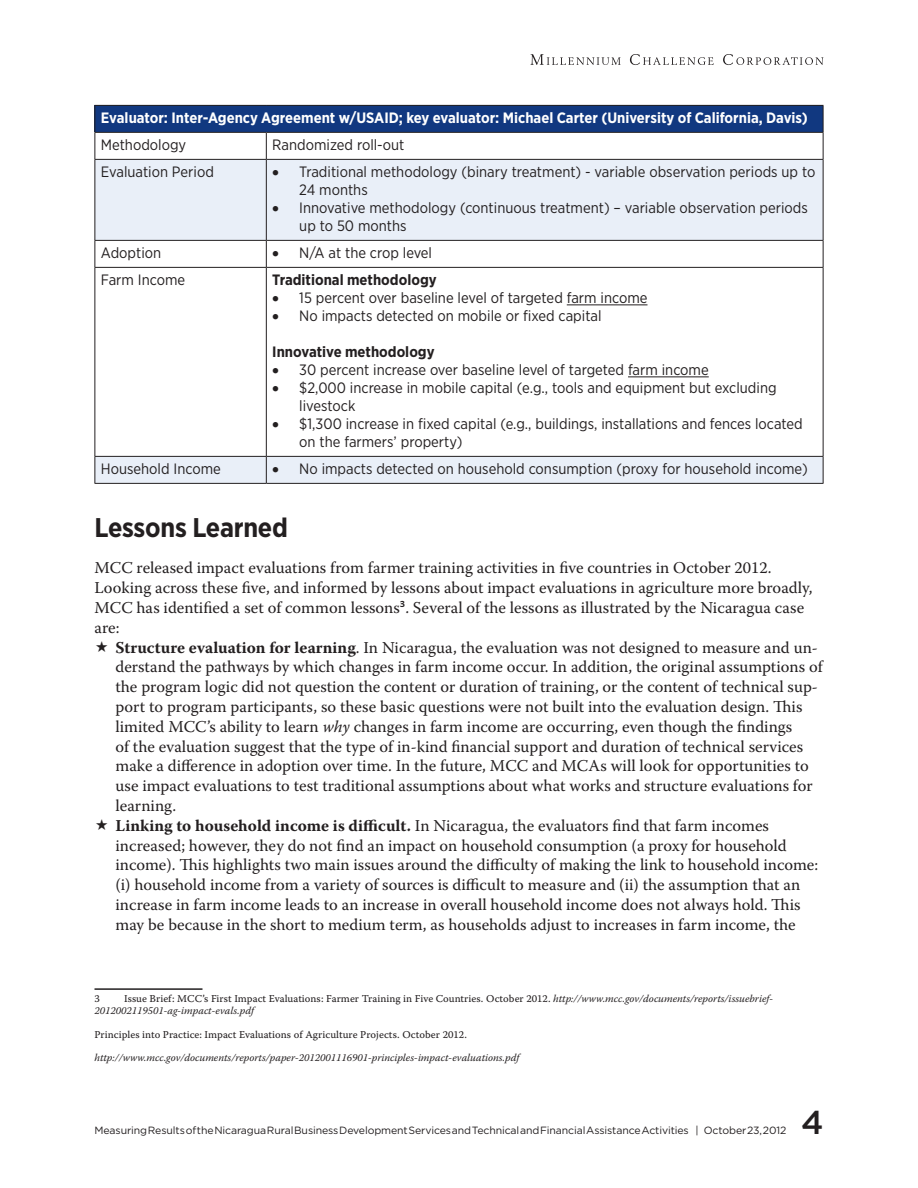
<style>
.page{position:relative;width:918px;height:1188px;background:#fff}
.page>*{position:absolute;margin:0;border:0;box-sizing:border-box;transform-origin:0 0}
.t1{font:500 33px "Gotham";color:#231f20}
.Heading_2{font:700 27px "Gotham Narrow";letter-spacing:-.01em;color:#231f20}
.t2{font:16.5px/19.8px "Warnock Pro";color:#231f20}
.t3{font:15px/18px "Gotham Narrow";color:#231f20}
.t4{font:700 15px "Gotham Narrow";color:#fff}
.t5{font:700 15px "Gotham Narrow";color:#231f20}
.Footnote_Text{font:10.5px/12.6px "Warnock Pro Capt";color:#231f20}
.t6{font:10.5px "Gotham";letter-spacing:-.01em;color:#231f20}
.Footnote_Text-2{font:italic 10.5px "Warnock Pro";color:#231f20}
.s1{font-family:"Calibri"}
.s2{font-weight:700}
.s3{font-style:italic}
.s4{font-family:"Warnock Pro";font-style:italic}
</style>
<div class="page">
<svg style="left:530px;top:54px;width:91px;height:11px"></svg>
<svg style="left:630px;top:54px;width:84px;height:11px"></svg>
<svg style="left:723px;top:54px;width:101px;height:11px"></svg>
<div style="left:95px;top:105px;width:728px;height:27px;background:#113880"></div>
<svg style="left:95px;top:160px;width:728px;height:323px"></svg>
<hr style="left:94px;top:105px;width:172px;height:1px;background:#231f20">
<hr style="left:266px;top:105px;width:558px;height:1px;background:#231f20">
<hr style="left:94px;top:132px;width:172px;height:1px;background:#231f20">
<svg style="left:94px;top:106px;width:1px;height:53px"></svg>
<hr style="left:266px;top:132px;width:558px;height:1px;background:#231f20">
<svg style="left:266px;top:133px;width:1px;height:26px"></svg>
<svg style="left:823px;top:106px;width:1px;height:53px"></svg>
<hr style="left:94px;top:159px;width:172px;height:1px;background:#231f20">
<hr style="left:94px;top:160px;width:1px;height:80px;background:#231f20">
<hr style="left:266px;top:159px;width:558px;height:1px;background:#231f20">
<hr style="left:266px;top:160px;width:1px;height:80px;background:#231f20">
<hr style="left:823px;top:160px;width:1px;height:80px;background:#231f20">
<hr style="left:94px;top:240px;width:172px;height:1px;background:#231f20">
<svg style="left:94px;top:241px;width:1px;height:26px"></svg>
<hr style="left:266px;top:240px;width:558px;height:1px;background:#231f20">
<svg style="left:266px;top:241px;width:1px;height:26px"></svg>
<svg style="left:823px;top:241px;width:1px;height:26px"></svg>
<hr style="left:94px;top:267px;width:172px;height:1px;background:#231f20">
<hr style="left:94px;top:268px;width:1px;height:188px;background:#231f20">
<hr style="left:266px;top:267px;width:558px;height:1px;background:#231f20">
<hr style="left:266px;top:268px;width:1px;height:188px;background:#231f20">
<hr style="left:823px;top:268px;width:1px;height:188px;background:#231f20">
<hr style="left:94px;top:456px;width:172px;height:1px;background:#231f20">
<svg style="left:94px;top:457px;width:1px;height:26px"></svg>
<hr style="left:266px;top:456px;width:558px;height:1px;background:#231f20">
<svg style="left:266px;top:457px;width:1px;height:26px"></svg>
<svg style="left:823px;top:457px;width:1px;height:26px"></svg>
<hr style="left:94px;top:483px;width:172px;height:1px;background:#231f20">
<hr style="left:266px;top:483px;width:558px;height:1px;background:#231f20">
<hr style="left:567px;top:304px;width:81px;height:1px;background:#231f20">
<hr style="left:628px;top:376px;width:81px;height:1px;background:#231f20">
<hr style="left:94px;top:988px;width:108px;height:2px;background:#231f20">
<p class="t4" style="left:101px;top:108px;width:709px">Evaluator: Inter-Agency Agreement w/USAID; key evaluator: Michael Carter (University of California, Davis)</p>
<p class="t3" style="left:101px;top:136px;width:87px">Methodology</p>
<p class="t3" style="left:272px;top:136px;width:134px">Randomized roll-out</p>
<p class="t3" style="left:101px;top:163px;width:115px">Evaluation Period</p>
<p class="t3" style="left:299px;top:163px;width:518px;text-indent:-27px">• Traditional methodology (binary treatment) - variable observation periods up to<br>24 months</p>
<p class="t3" style="left:299px;top:199px;width:510px;text-indent:-27px">• Innovative methodology (continuous treatment) – variable observation periods up to 50 months</p>
<p class="t3" style="left:101px;top:244px;width:62px">Adoption</p>
<p class="t3" style="left:272px;top:244px;width:161px">• N/A at the crop level</p>
<p class="t3" style="left:101px;top:271px;width:86px">Farm Income</p>
<p class="t5" style="left:272px;top:270px;width:166px">Traditional methodology</p>
<p class="t3" style="left:272px;top:289px;width:377px">• 15 percent over baseline level of targeted farm income</p>
<p class="t3" style="left:272px;top:307px;width:331px">• No impacts detected on mobile or fixed capital</p>
<p class="t5" style="left:272px;top:342px;width:164px">Innovative methodology</p>
<p class="t3" style="left:272px;top:361px;width:438px">• 30 percent increase over baseline level of targeted farm income</p>
<p class="t3" style="left:299px;top:379px;width:479px;text-indent:-27px">• $2,000 increase in mobile capital (e.g., tools and equipment but excluding livestock</p>
<p class="t3" style="left:299px;top:415px;width:505px;text-indent:-27px">• $1,300 increase in fixed capital (e.g., buildings, installations and fences located on the farmers’ property)</p>
<p class="t3" style="left:101px;top:460px;width:121px">Household Income</p>
<p class="t3" style="left:272px;top:460px;width:537px">• No impacts detected on household consumption (proxy for household income)</p>
<p class="Heading_2" style="left:94px;top:510px;width:195px">Lessons Learned</p>
<p class="t2" style="left:94px;top:558px;width:720px">MCC released impact evaluations from farmer training activities in five countries in October 2012.<br>Looking across these five, and informed by lessons about impact evaluations in agriculture more broadly, MCC has identified a set of common lessons<span class="s1">3</span>. Several of the lessons as illustrated by the Nicaragua case are:</p>
<p class="t2" style="left:116px;top:637px;width:709px"><span class="s2">Structure evaluation for learning</span>. In Nicaragua, the evaluation was not designed to measure and un&shy;derstand the pathways by which changes in farm income occur. In addition, the original assumptions of the program logic did not question the content or duration of training, or the content of technical sup&shy;port to program participants, so these basic questions were not built into the evaluation design. This limited MCC’s ability to learn <span class="s3">why</span> changes in farm income are occurring, even though the findings<br>of the evaluation suggest that the type of in-kind financial support and duration of technical services make a difference in adoption over time. In the future, MCC and MCAs will look for opportunities to use impact evaluations to test traditional assumptions about what works and structure evaluations for learning.</p>
<p class="t2" style="left:116px;top:815px;width:704px"><span class="s2">Linking to household income is difficult.</span> In Nicaragua, the evaluators find that farm incomes increased; however, they do not find an impact on household consumption (a proxy for household income). This highlights two main issues around the difficulty of making the link to household income: (i) household income from a variety of sources is difficult to measure and (ii) the assumption that an increase in farm income leads to an increase in overall household income does not always hold. This may be because in the short to medium term, as households adjust to increases in farm income, the</p>
<p class="Footnote_Text" style="left:94px;top:992px;width:680px;text-indent:30px">Issue Brief: MCC’s First Impact Evaluations: Farmer Training in Five Countries. October 2012. <span class="s4">http://www.mcc.gov/documents/reports/issuebrief-<br>2012002119501-ag-impact-evals.pdf</span></p>
<p class="Footnote_Text" style="left:94px;top:1028px;width:374px">Principles into Practice: Impact Evaluations of Agriculture Projects. October 2012.</p>
<p class="Footnote_Text-2" style="left:94px;top:1051px;width:426px">http://www.mcc.gov/documents/reports/paper-2012001116901-principles-impact-evaluations.pdf</p>
<p class="Footnote_Text" style="left:94px;top:992px;width:7px">3</p>
<p class="t6" style="left:94px;top:1124px;width:693px">Measuring Results of the Nicaragua Rural Business Development Services and Technical and Financial Assistance Activities | October 23, 2012</p>
<h1 class="t1" style="left:801px;top:1101px;width:24px">4</h1>
</div>
